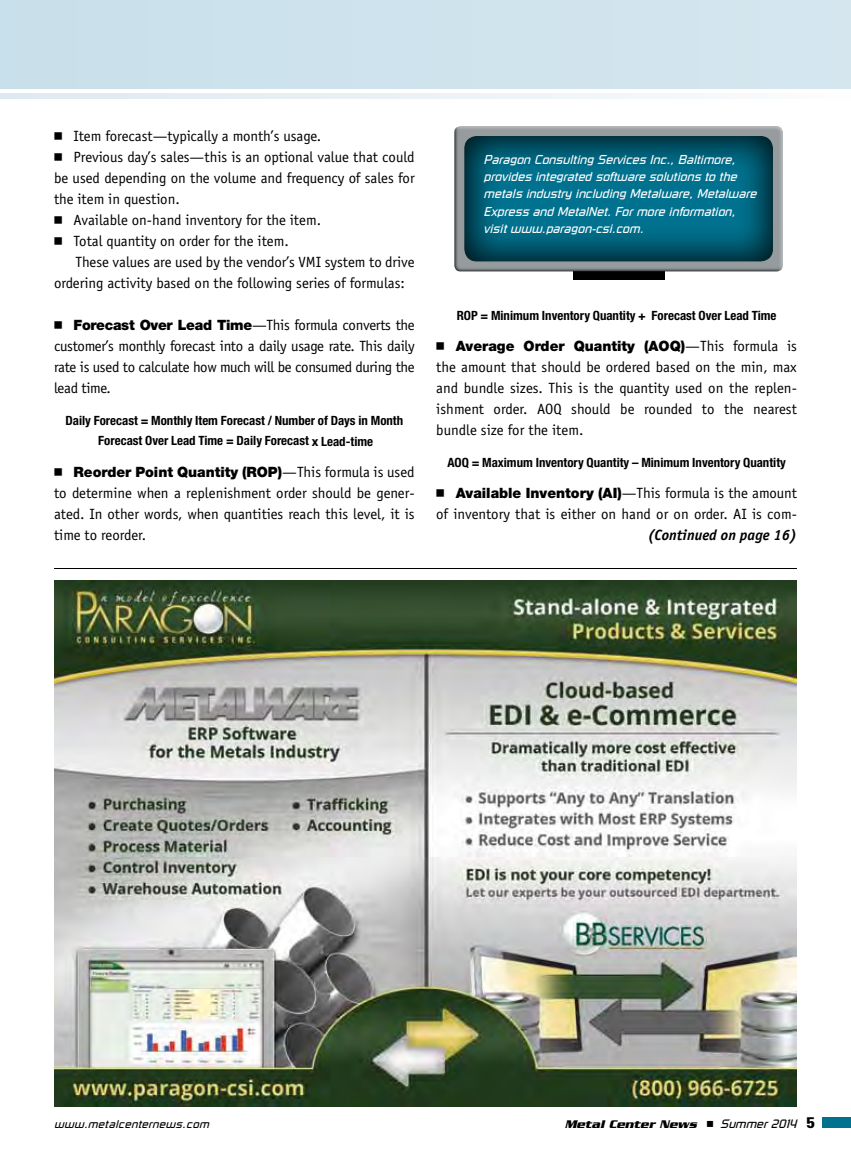
<style>
.page{position:relative;width:851px;height:1161px;background:#fff}
.page>*{position:absolute;margin:0;border:0;box-sizing:border-box;transform-origin:0 0}
.t1{font:14.85px/21px "Officina Sans Std";color:#000}
.t2{font:italic 700 14.85px "Officina Sans Std";color:#000}
.t3{font:900 14.25px "Helvetica Neue LT Std";color:#000}
.t4{font:700 condensed 12.75px/21px "Helvetica Neue LT Std";color:#000;text-align:center}
.t5{font:italic 12.75px/17.4px "Russell Square Std";color:#fff;scale:.95 1}
.t6{font:italic 700 12px "Serpentine Std";color:#000}
.t7{font:italic 11.25px "Russell Square Std";letter-spacing:.02em;color:#000}
.s1{font-family:"Universal Newswith Comm Pi"}
.s2{font-family:"Helvetica Neue LT Std";font-weight:900;font-size:14.25px}
.s3{font-family:"Universal Newswith Comm Pi";font-weight:400;font-size:14.85px}
.s4{font-family:"Officina Sans Std";font-weight:400;font-size:14.85px}
.s5{font-family:"Universal Newswith Comm Pi";font-weight:400;font-style:normal}
.s6{font-family:"Russell Square Std";font-weight:400}
.s7{font-family:"Glypha LT Std";font-weight:900;font-style:normal;font-size:15px}
</style>
<div class="page">
<div style="left:0;top:0;width:850px;height:88px;background:#cfe3ed"></div>
<svg style="left:0;top:93px;width:686px;height:6px"></svg>
<div style="left:573px;top:266px;width:91px;height:14px;background:#000"></div>
<div style="left:452px;top:124px;width:331px;height:149px;background:#000;opacity:.85"></div>
<div style="left:462px;top:136px;width:312px;height:126px;background:#000;opacity:.8"></div>
<div style="left:822px;top:1118px;width:28px;height:10px;background:#00728f"></div>
<img style="left:54px;top:580px;width:742px;height:527px">
<hr style="left:54px;top:568px;width:742px;height:1px;background:#000">
<p class="t1" style="left:54px;top:126px;width:362px"><span class="s1">N</span> Item forecast—typically a month’s usage.<br><span class="s1">N</span> Previous day’s sales—this is an optional value that could be used depending on the volume and frequency of sales for the item in question.<br><span class="s1">N</span> Available on-hand inventory for the item.<br><span class="s1">N</span> Total quantity on order for the item.</p>
<p class="t1" style="left:54px;top:251px;width:362px;text-indent:22px">These values are used by the vendor’s VMI system to drive ordering activity based on the following series of formulas:</p>
<p class="t1" style="left:54px;top:315px;width:362px;text-align:justify"><span class="s1">N</span> <span class="s2">Forecast Over Lead Time</span>—This formula converts the customer’s monthly forecast into a daily usage rate. This daily rate is used to calculate how much will be consumed during the lead time.</p>
<p class="t4" style="left:65px;top:409px;width:339px">Daily Forecast = Monthly Item Forecast / Number of Days in Month<br>Forecast Over Lead Time = Daily Forecast x Lead-time</p>
<p class="t3" style="left:54px;top:463px;width:362px"><span class="s3">N</span> Reorder Point Quantity (ROP)<span class="s4">—This formula is used</span></p>
<p class="t1" style="left:54px;top:483px;width:362px;text-align:justify">to determine when a replenishment order should be gener&shy;ated. In other words, when quantities reach this level, it is time to reorder.</p>
<p class="t5" style="left:483px;top:151px;width:288px">Paragon Consulting Services Inc., Baltimore, provides integrated software solutions to the metals industry including Metalware, Metalware Express and MetalNet. For more information, visit www.paragon-csi.com.</p>
<p class="t4" style="left:456px;top:304px;width:321px">ROP = Minimum Inventory Quantity + Forecast Over Lead Time</p>
<p class="t3" style="left:436px;top:337px;width:362px"><span class="s3">N</span> Average Order Quantity (AOQ)<span class="s4">—This formula is</span></p>
<p class="t1" style="left:436px;top:357px;width:362px;text-align:justify">the amount that should be ordered based on the min, max and bundle sizes. This is the quantity used on the replen&shy;ishment order. AOQ should be rounded to the nearest bundle size for the item.</p>
<p class="t4" style="left:447px;top:451px;width:340px">AOQ = Maximum Inventory Quantity – Minimum Inventory Quantity</p>
<p class="t1" style="left:436px;top:483px;width:362px"><span class="s1">N</span> <span class="s2">Available Inventory (AI)</span>—This formula is the amount of inventory that is either on hand or on order. AI is com-</p>
<p class="t2" style="left:647px;top:526px;width:151px">(Continued on page 16)</p>
<p class="t7" style="left:54px;top:1117px;width:156px">www.metalcenternews.com</p>
<p class="t6" style="left:564px;top:1117px;width:252px">Metal Center News <span class="s5">n</span> <span class="s6">Summer 2014</span> <span class="s7">5</span></p>
</div>
